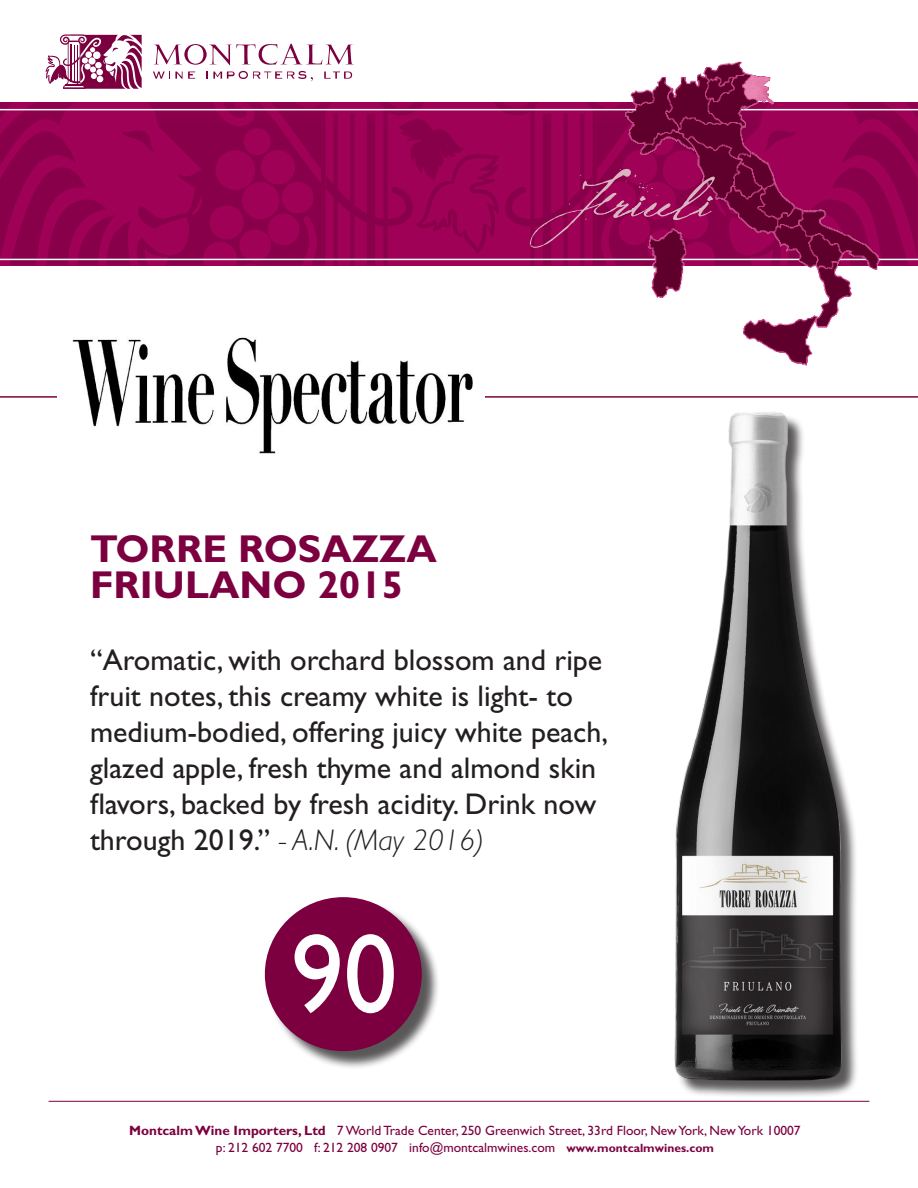
<style>
.page{position:relative;width:918px;height:1188px;background:#fff}
.page>*{position:absolute;margin:0;border:0;box-sizing:border-box;transform-origin:0 0}
.t1{font:112.95px "Gill Sans";color:#fff;scale:.94 1}
.t2{font:67.5px "Californya C";letter-spacing:-.005em;color:#d9b5c2}
.t3{font:700 39px "Gill Sans";color:#7c0040}
.t4{font:30px/36px "Gill Sans";color:#231f20}
.t5{font:13.5px "Gill Sans";color:#7c0040}
.s1{font-weight:300;font-style:italic}
.s2{font-weight:700}
.s3{font-weight:700;font-size:12px}
</style>
<div class="page">
<svg style="left:891px;top:102px;width:26px;height:163px;background:#91014f"></svg>
<svg style="left:0;top:102px;width:116px;height:163px;background:#940250"></svg>
<svg style="left:122px;top:102px;width:499px;height:163px;background:#960252"></svg>
<hr style="left:0;top:109px;width:918px;height:1px;background:#fff">
<hr style="left:0;top:259px;width:918px;height:1px;background:#fff">
<svg style="left:153px;top:72px;width:42px;height:7px"></svg>
<svg style="left:206px;top:71px;width:107px;height:10px"></svg>
<svg style="left:324px;top:72px;width:28px;height:7px"></svg>
<svg style="left:153px;top:44px;width:201px;height:21px"></svg>
<svg style="left:46px;top:34px;width:96px;height:55px"></svg>
<img style="left:621px;top:61px;width:270px;height:305px">
<hr style="left:49px;top:1101px;width:820px;height:1px;background:#7c0040">
<div style="left:267px;top:899px;width:173px;height:171px;background:#231f20;opacity:.75"></div>
<div style="left:266px;top:898px;width:155px;height:152px;background:#7c0040;border-radius:50%"></div>
<hr style="left:0;top:396px;width:918px;height:2px;background:#7c0040">
<img style="left:57px;top:337px;width:427px;height:117px">
<div style="left:677px;top:414px;width:182px;height:685px;background:#231f20;opacity:.75"></div>
<img style="left:674px;top:412px;width:168px;height:668px">
<h2 class="t2" style="left:554px;top:156px;width:155px">Friuli</h2>
<p class="t3" style="left:90px;top:526px;width:348px">TORRE ROSAZZA</p>
<p class="t3" style="left:90px;top:562px;width:315px">FRIULANO 2015</p>
<p class="t4" style="left:90px;top:642px;width:519px">“Aromatic, with orchard blossom and ripe fruit notes, this creamy white is light- to medium-bodied, offering juicy white peach, glazed apple, fresh thyme and almond skin flavors, backed by fresh acidity. Drink now through 2019.” <span class="s1">- A.N. (May 2016)</span></p>
<p class="t1" style="left:291px;top:909px;width:115px">90</p>
<p class="t5" style="left:129px;top:1123px;width:673px"><span class="s2">Montcalm Wine Importers, Ltd</span> 7 World Trade Center, 250 Greenwich Street, 33rd Floor, New York, New York 10007</p>
<p class="t5" style="left:216px;top:1139px;width:500px">p: 212 602 7700 f: 212 208 0907 info@montcalmwines.com <span class="s3">www.montcalmwines.com</span></p>
</div>
